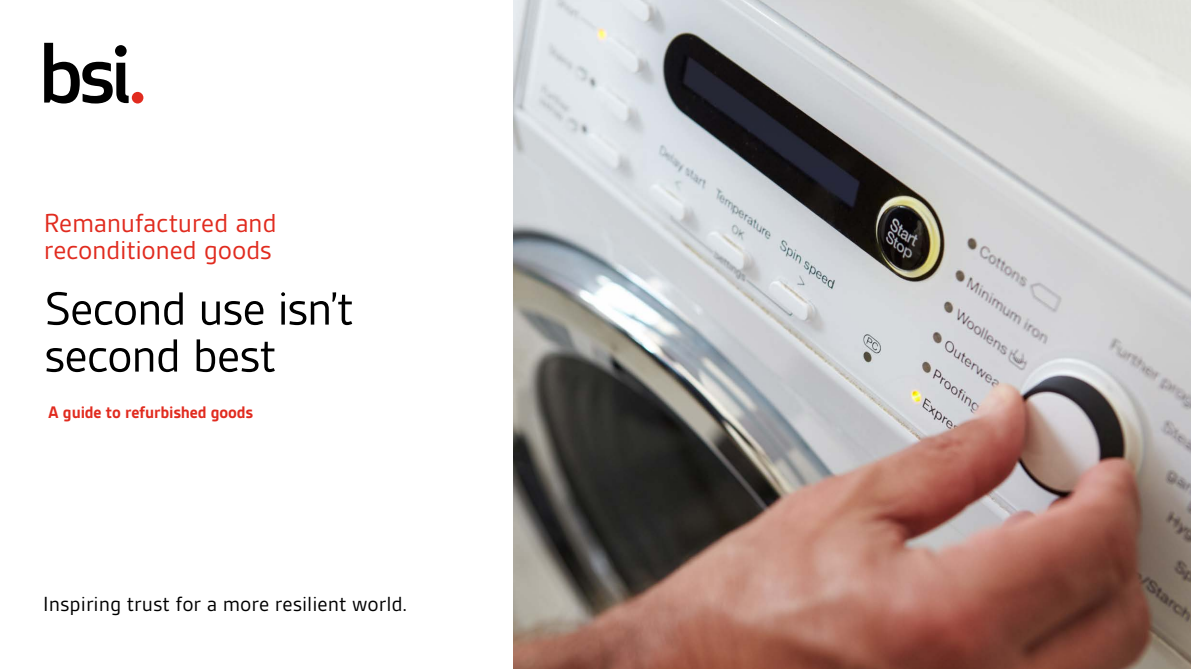
<style>
.page{position:relative;width:1191px;height:669px;background:#fff}
.page>*{position:absolute;margin:0;border:0;box-sizing:border-box;transform-origin:0 0}
.t1{font:50px/47px "BSI Gesta";letter-spacing:-.03em;color:#000}
.t2{font:28px/27px "BSI Gesta";letter-spacing:-.015em;color:#e12b1f}
.t3{font:22px "BSI Gesta";color:#000}
.t4{font:700 18px "BSI Gesta";letter-spacing:-.01em;color:#e12b1f}
</style>
<div class="page">
<img style="left:513px;top:0;width:678px;height:669px">
<svg style="left:44px;top:43px;width:85px;height:61px"></svg>
<div style="left:132px;top:92px;width:11px;height:12px;background:#e12b1f;border-radius:50%"></div>
<p class="t2" style="left:44px;top:209px;width:234px">Remanufactured and reconditioned goods</p>
<h1 class="t1" style="left:44px;top:285px;width:311px">Second use isn’t second best</h1>
<p class="t4" style="left:48px;top:403px;width:206px">A guide to refurbished goods</p>
<p class="t3" style="left:43px;top:592px;width:365px">Inspiring trust for a more resilient world.</p>
</div>
